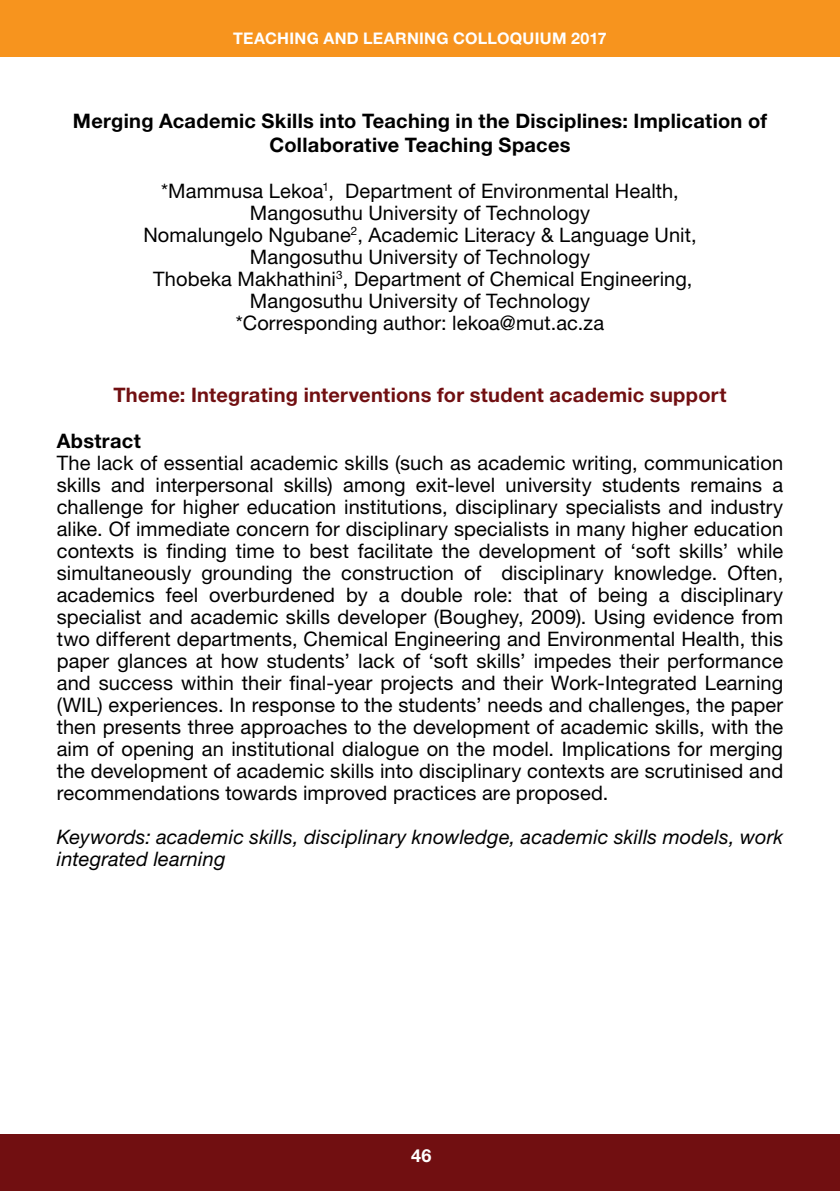
<style>
.page{position:relative;width:840px;height:1191px;background:#fff}
.page>*{position:absolute;margin:0;border:0;box-sizing:border-box;transform-origin:0 0}
.t1{font:20px/22px "Helvetica Neue LT Std";letter-spacing:.005em;color:#000;text-align:center}
.t2{font:700 20px/24px "Helvetica Neue LT Std";letter-spacing:.015em;color:#000;text-align:center}
.t3{font:italic 20px/22px "Helvetica Neue LT Std";letter-spacing:.01em;color:#000}
.t4{font:700 20px "Helvetica Neue LT Std";letter-spacing:.015em;color:#710f11}
.t5{font:700 18px "Helvetica Neue LT Std";color:#fff}
.t6{font:700 16px "Helvetica Neue LT Std";letter-spacing:.02em;color:#fff}
</style>
<div class="page">
<div style="left:0;top:0;width:839px;height:57px;background:#f7941e"></div>
<div style="left:0;top:1134px;width:839px;height:57px;background:#710f11"></div>
<p class="t6" style="left:233px;top:29px;width:374px">TEACHING AND LEARNING COLLOQUIUM 2017</p>
<p class="t2" style="left:73px;top:108px;width:695px">Merging Academic Skills into Teaching in the Disciplines: Implication of<br>Collaborative Teaching Spaces</p>
<p class="t1" style="left:143px;top:179px;width:554px">*Mammusa Lekoa<sup>1</sup>, Department of Environmental Health, Mangosuthu University of Technology<br>Nomalungelo Ngubane<sup>2</sup>, Academic Literacy &amp; Language Unit, Mangosuthu University of Technology<br>Thobeka Makhathini<sup>3</sup>, Department of Chemical Engineering, Mangosuthu University of Technology<br>*Corresponding author: lekoa@mut.ac.za</p>
<p class="t4" style="left:113px;top:382px;width:614px">Theme: Integrating interventions for student academic support</p>
<p class="t2" style="left:57px;top:428px;width:85px">Abstract</p>
<p class="t1" style="left:57px;top:451px;width:727px;text-align:justify">The lack of essential academic skills (such as academic writing, communication skills and interpersonal skills) among exit-level university students remains a challenge for higher education institutions, disciplinary specialists and industry alike. Of immediate concern for disciplinary specialists in many higher education contexts is finding time to best facilitate the development of ‘soft skills’ while simultaneously grounding the construction of disciplinary knowledge. Often, academics feel overburdened by a double role: that of being a disciplinary specialist and academic skills developer (Boughey, 2009). Using evidence from two different departments, Chemical Engineering and Environmental Health, this paper glances at how students’ lack of ‘soft skills’ impedes their performance and success within their final-year projects and their Work-Integrated Learning (WIL) experiences. In response to the students’ needs and challenges, the paper then presents three approaches to the development of academic skills, with the aim of opening an institutional dialogue on the model. Implications for merging the development of academic skills into disciplinary contexts are scrutinised and recommendations towards improved practices are proposed.</p>
<p class="t3" style="left:57px;top:825px;width:727px">Keywords: academic skills, disciplinary knowledge, academic skills models, work integrated learning</p>
<p class="t5" style="left:411px;top:1144px;width:22px">46</p>
</div>
